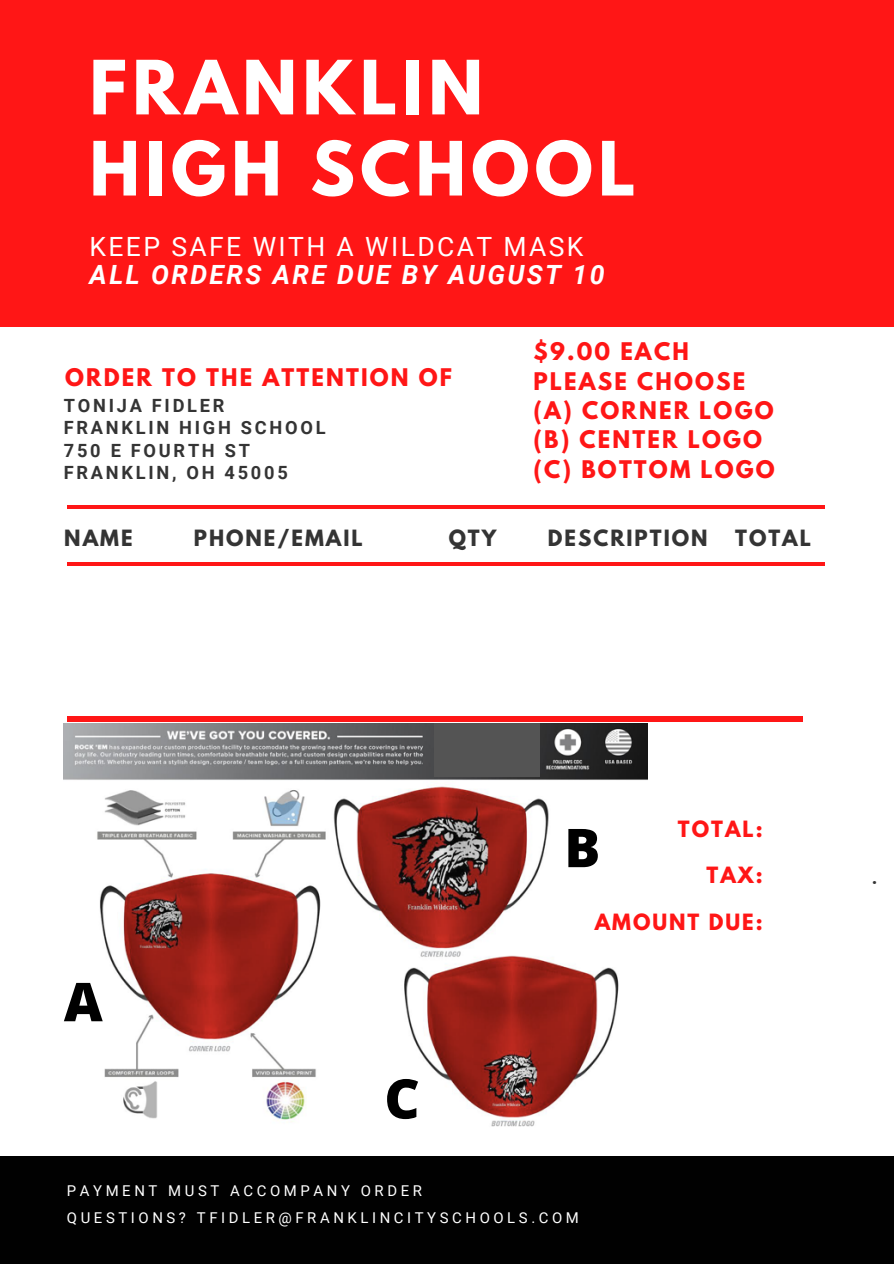
<style>
.page{position:relative;width:894px;height:1264px;background:#fff}
.page>*{position:absolute;margin:0;border:0;box-sizing:border-box;transform-origin:0 0}
.t1{font:700 66.3px/81px "League Spartan";letter-spacing:.08em;color:#fff}
.t2{font:800 54.6px "Open Sans";color:#000}
.t3{font:800 53.55px "Open Sans";color:#000}
.t4{font:italic 700 26.55px "Roboto";letter-spacing:.09em;color:#fff}
.t5{font:26.55px "Roboto";letter-spacing:.09em;color:#fff}
.t6{font:700 21.45px/29.2px "League Spartan";letter-spacing:.1em;color:#ff1616}
.t7{font:700 19.8px "League Spartan";letter-spacing:.1em;color:#343434}
.t8{font:700 19.8px "League Spartan";letter-spacing:.1em;color:#ff1616}
.t9{font:700 19.8px "Roboto";color:#343434}
.t10{font:700 18.15px/22.5px "Roboto";letter-spacing:.15em;color:#343434}
.t11{font:14.85px/27px "Roboto";letter-spacing:.24em;color:#fff}
</style>
<div class="page">
<div style="left:0;top:0;width:893px;height:1263px;background:#ff1616"></div>
<div style="left:0;top:328px;width:893px;height:844px;background:#fff"></div>
<div style="left:0;top:1155px;width:893px;height:108px;background:#010101"></div>
<hr style="left:67px;top:562px;width:757px;height:4px;background:#ff1616">
<hr style="left:67px;top:505px;width:757px;height:4px;background:#ff1616">
<div style="left:67px;top:715px;width:735px;height:6px;background:#ff1616"></div>
<img style="left:64px;top:723px;width:583px;height:404px">
<div style="left:434px;top:723px;width:105px;height:54px;background:#545454"></div>
<h1 class="t1" style="left:89px;top:56px;width:547px">FRANKLIN<br>HIGH SCHOOL</h1>
<p class="t5" style="left:89px;top:232px;width:495px">KEEP SAFE WITH A WILDCAT MASK</p>
<p class="t4" style="left:89px;top:260px;width:516px">ALL ORDERS ARE DUE BY AUGUST 10</p>
<p class="t6" style="left:65px;top:365px;width:388px">ORDER TO THE ATTENTION OF</p>
<p class="t10" style="left:64px;top:394px;width:263px">TONIJA FIDLER<br>FRANKLIN HIGH SCHOOL<br>750 E FOURTH ST<br>FRANKLIN, OH 45005</p>
<p class="t6" style="left:533px;top:340px;width:243px">$9.00 EACH<br>PLEASE CHOOSE (A) CORNER LOGO (B) CENTER LOGO (C) BOTTOM LOGO</p>
<p class="t7" style="left:64px;top:528px;width:70px">NAME</p>
<p class="t7" style="left:194px;top:528px;width:170px">PHONE/EMAIL</p>
<p class="t7" style="left:448px;top:528px;width:49px">QTY</p>
<p class="t7" style="left:547px;top:528px;width:161px">DESCRIPTION</p>
<p class="t7" style="left:735px;top:528px;width:77px">TOTAL</p>
<h3 class="t3" style="left:64px;top:964px;width:40px">A</h3>
<h2 class="t2" style="left:384px;top:1060px;width:37px">C</h2>
<p class="t8" style="left:677px;top:819px;width:86px">TOTAL:</p>
<p class="t8" style="left:706px;top:865px;width:58px">TAX:</p>
<p class="t8" style="left:594px;top:911px;width:169px">AMOUNT DUE:</p>
<h3 class="t3" style="left:564px;top:810px;width:37px">B</h3>
<p class="t11" style="left:67px;top:1177px;width:513px">PAYMENT MUST ACCOMPANY ORDER<br>QUESTIONS? TFIDLER@FRANKLINCITYSCHOOLS.COM</p>
<p class="t9" style="left:871px;top:865px;width:7px">.</p>
</div>
